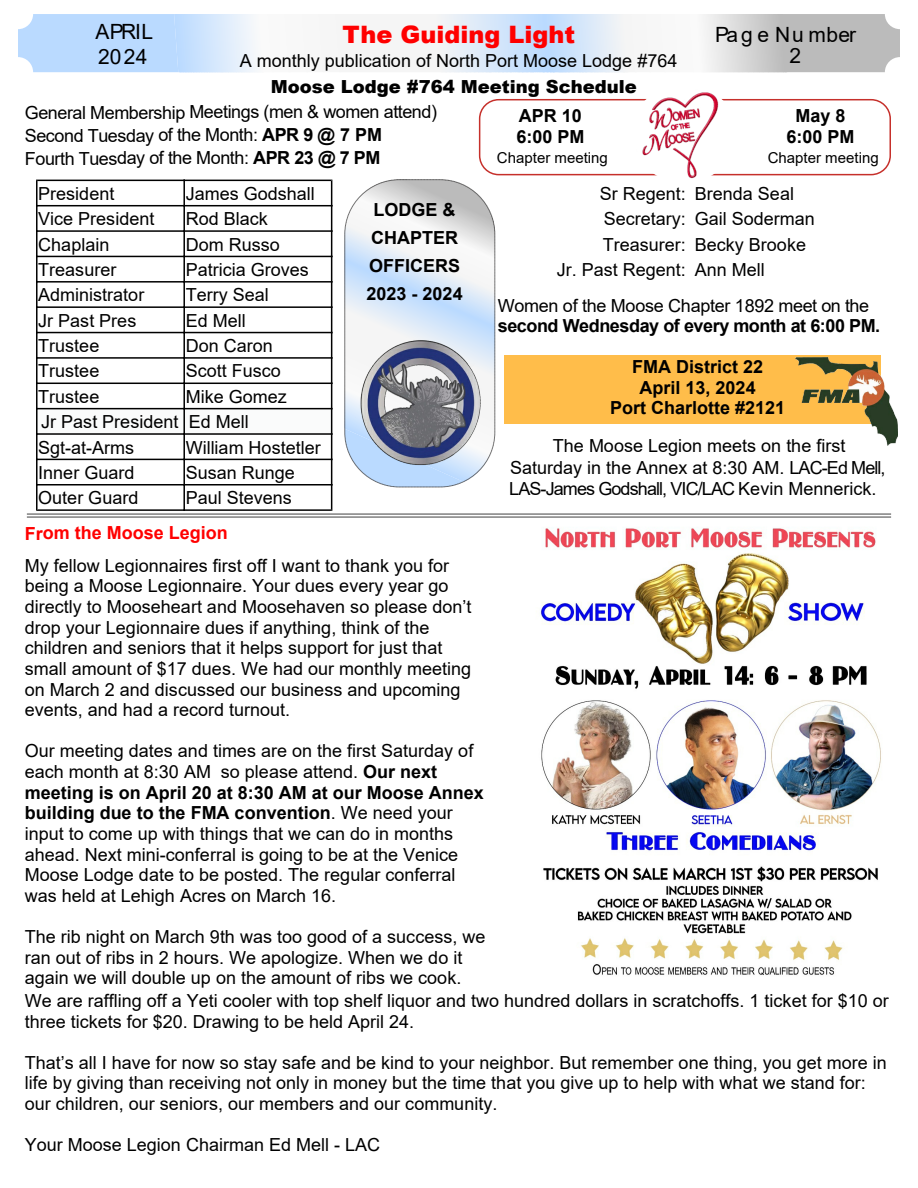
<style>
.page{position:relative;width:918px;height:1188px;background:#fff}
.page>*{position:absolute;margin:0;border:0;box-sizing:border-box;transform-origin:0 0}
.t1{font:900 24px "Arial";color:#f00}
.t2{font:21px/20.9px "Arial";letter-spacing:.02em;color:#000}
.t3{font:21px/24.9px "Arial";color:#000}
.t4{font:18px/20.7px "Arial";color:#000}
.t5{font:18px/23.1px "Arial";letter-spacing:-.025em;color:#000}
.t6{font:700 18px/20.7px "Arial";color:#000;text-align:center}
.t7{font:700 18px "Arial";letter-spacing:-.025em;color:#000}
.t8{font:900 18px "Arial";color:#000}
.t9{font:700 18px "Arial";letter-spacing:-.005em;color:#f00}
.t10{font:15px "Arial";color:#000}
.s1{font-weight:700}
</style>
<div class="page">
<svg style="left:18px;top:14px;width:882px;height:58px"></svg>
<div style="left:479px;top:99px;width:412px;height:76px;border:2px solid #c6302b;border-radius:19px"></div>
<svg style="left:345px;top:180px;width:150px;height:307px"></svg>
<div style="left:345px;top:180px;width:150px;height:307px;border:1px dashed #1d1c1c;border-radius:55px"></div>
<img style="left:355px;top:338px;width:130px;height:131px">
<div style="left:504px;top:355px;width:376px;height:69px;background:#ffbd4a"></div>
<img style="left:795px;top:358px;width:102px;height:87px">
<svg style="left:36px;top:180px;width:296px;height:331px"></svg>
<hr style="left:27px;top:517px;width:864px;height:1px;background:#000">
<hr style="left:27px;top:514px;width:864px;height:1px;background:#000">
<img style="left:637px;top:92px;width:92px;height:87px">
<img style="left:540px;top:528px;width:341px;height:447px">
<p class="t3" style="left:95px;top:21px;width:59px">APRIL<br>2024</p>
<h1 class="t1" style="left:342px;top:26px;width:234px">The Guiding Light</h1>
<p class="t4" style="left:240px;top:52px;width:439px">A monthly publication of North Port Moose Lodge #764</p>
<p class="t8" style="left:271px;top:80px;width:367px">Moose Lodge #764 Meeting Schedule</p>
<p class="t2" style="left:790px;top:26px;width:68px;text-indent:-74px">Pag e Nu mber<br>2</p>
<p class="t5" style="left:25px;top:102px;width:414px">General Membership Meetings (men &amp; women attend)<br>Second Tuesday of the Month: <span class="s1">APR 9 @ 7 PM<br></span>Fourth Tuesday of the Month: <span class="s1">APR 23 @ 7 PM</span></p>
<p class="t4" style="left:38px;top:185px;width:78px">President</p>
<p class="t4" style="left:186px;top:185px;width:131px">James Godshall</p>
<p class="t4" style="left:38px;top:210px;width:118px">Vice President</p>
<p class="t4" style="left:186px;top:210px;width:84px">Rod Black</p>
<p class="t4" style="left:38px;top:236px;width:73px">Chaplain</p>
<p class="t4" style="left:186px;top:236px;width:96px">Dom Russo</p>
<p class="t4" style="left:38px;top:261px;width:80px">Treasurer</p>
<p class="t4" style="left:186px;top:261px;width:125px">Patricia Groves</p>
<p class="t4" style="left:38px;top:286px;width:108px">Administrator</p>
<p class="t4" style="left:186px;top:286px;width:85px">Terry Seal</p>
<p class="t4" style="left:38px;top:312px;width:100px">Jr Past Pres</p>
<p class="t4" style="left:186px;top:312px;width:62px">Ed Mell</p>
<p class="t4" style="left:38px;top:337px;width:63px">Trustee</p>
<p class="t4" style="left:186px;top:337px;width:89px">Don Caron</p>
<p class="t4" style="left:38px;top:362px;width:63px">Trustee</p>
<p class="t4" style="left:186px;top:362px;width:97px">Scott Fusco</p>
<p class="t4" style="left:38px;top:388px;width:63px">Trustee</p>
<p class="t4" style="left:38px;top:385px;width:250px;line-height:25.3px;text-indent:147px">Mike Gomez<br>Jr Past President Ed Mell<br>Sgt-at-Arms</p>
<p class="t4" style="left:186px;top:439px;width:137px">William Hostetler</p>
<p class="t4" style="left:38px;top:464px;width:98px">Inner Guard</p>
<p class="t4" style="left:186px;top:464px;width:111px">Susan Runge</p>
<p class="t4" style="left:38px;top:489px;width:102px">Outer Guard</p>
<p class="t4" style="left:186px;top:489px;width:108px">Paul Stevens</p>
<p class="t6" style="left:366px;top:197px;width:98px;line-height:28px">LODGE &amp;<br>CHAPTER<br>OFFICERS<br>2023 - 2024</p>
<p class="t6" style="left:516px;top:107px;width:70px;text-align:left">APR 10<br>6:00 PM</p>
<p class="t6" style="left:786px;top:107px;width:70px">May 8<br>6:00 PM</p>
<p class="t10" style="left:768px;top:152px;width:112px">Chapter meeting</p>
<p class="t10" style="left:497px;top:152px;width:112px">Chapter meeting</p>
<p class="t4" style="left:600px;top:185px;width:196px">Sr Regent: Brenda Seal</p>
<p class="t4" style="left:604px;top:210px;width:213px">Secretary: Gail Soderman</p>
<p class="t4" style="left:603px;top:236px;width:205px">Treasurer: Becky Brooke</p>
<p class="t4" style="left:557px;top:261px;width:210px">Jr. Past Regent: Ann Mell</p>
<p class="t4" style="left:498px;top:297px;width:373px">Women of the Moose Chapter 1892 meet on the</p>
<p class="t7" style="left:498px;top:319px;width:384px">second Wednesday of every month at 6:00 PM.</p>
<p class="t6" style="left:610px;top:358px;width:177px">FMA District 22<br>April 13, 2024<br>Port Charlotte #2121</p>
<p class="t4" style="left:509px;top:437px;width:378px;line-height:21.6px;text-align:center">The Moose Legion meets on the first<br>Saturday in the Annex at 8:30 AM. LAC-Ed Mell,<br>LAS-James Godshall, VIC/LAC Kevin Mennerick.</p>
<p class="t9" style="left:25px;top:526px;width:205px">From the Moose Legion</p>
<p class="t4" style="left:25px;top:557px;width:448px">My fellow Legionnaires first off I want to thank you for being a Moose Legionnaire. Your dues every year go directly to Mooseheart and Moosehaven so please don’t drop your Legionnaire dues if anything, think of the children and seniors that it helps support for just that small amount of $17 dues. We had our monthly meeting on March 2 and discussed our business and upcoming events, and had a record turnout.</p>
<p class="t4" style="left:25px;top:742px;width:461px">Our meeting dates and times are on the first Saturday of each month at 8:30 AM so please attend. <span class="s1">Our next meeting is on April 20 at 8:30 AM at our Moose Annex building due to the FMA convention</span>. We need your input to come up with things that we can do in months ahead. Next mini-conferral is going to be at the Venice Moose Lodge date to be posted. The regular conferral was held at Lehigh Acres on March 16.</p>
<p class="t4" style="left:25px;top:928px;width:462px">The rib night on March 9th was too good of a success, we ran out of ribs in 2 hours. We apologize. When we do it again we will double up on the amount of ribs we cook.</p>
<p class="t4" style="left:25px;top:992px;width:866px">We are raffling off a Yeti cooler with top shelf liquor and two hundred dollars in scratchoffs. 1 ticket for $10 or three tickets for $20. Drawing to be held April 24.</p>
<p class="t4" style="left:25px;top:1054px;width:864px">That’s all I have for now so stay safe and be kind to your neighbor. But remember one thing, you get more in life by giving than receiving not only in money but the time that you give up to help with what we stand for: our children, our seniors, our members and our community.</p>
<p class="t4" style="left:25px;top:1136px;width:357px">Your Moose Legion Chairman Ed Mell - LAC</p>
</div>
